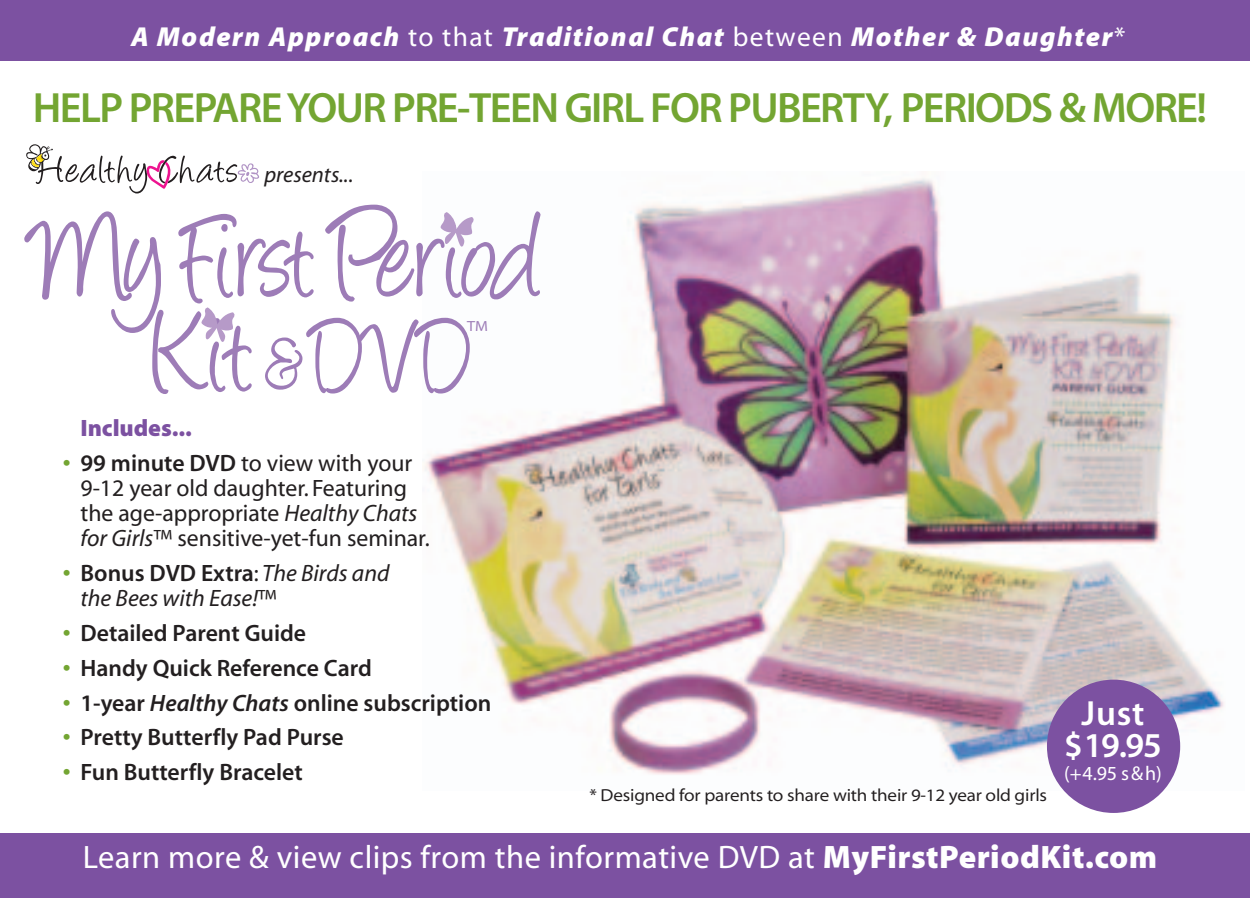
<style>
.page{position:relative;width:1250px;height:898px;background:#fff}
.page>*{position:absolute;margin:0;border:0;box-sizing:border-box;transform-origin:0 0}
.t1{font:140.75px "Angelina";letter-spacing:-.03em;color:#9d7cb7;scale:.88 1}
.t2{font:42.5px "Myriad MM.565.wt.600.wd";letter-spacing:-.04em;color:#73a532}
.t3{font:35px/32.5px "Myriad MM.565.wt.600.wd";letter-spacing:.02em;color:#fff;text-align:center}
.t4{font:32.5px "Myriad MM.412.wt.601.wd";letter-spacing:.015em;color:#fff}
.t5{font:27.5px "Myriad MM It.830.wt.300.wd";letter-spacing:.055em;color:#fff}
.t6{font:23.75px "Myriad MM.565.wt.600.wd";color:#231f20}
.t7{font:23.75px/25px "Myriad MM.412.wt.601.wd";color:#231f20}
.t8{font:23.75px "Myriad MM It.412.wt.601.wd";color:#231f20}
.t9{font:23.75px "Myriad MM.830.wt.300.wd";color:#7c51a1}
.t10{font:22.5px "Myriad MM It.412.wt.601.wd";color:#231f20}
.t11{font:20px "Myriad MM.412.wt.601.wd";color:#fff}
.t12{font:17.5px "Myriad MM.215.wt.700.wd";letter-spacing:-.01em;color:#231f20}
.t13{font:14.75px "Myriad MM.215.wt.700.wd";color:#9d7cb7}
.s1{font-family:"Myriad MM.412.wt.601.wd"}
.s2{font-size:97.5px}
.s3{font-size:132.5px}
.s4{font-size:120.25px}
.s5{font-family:"Myriad MM It.215.wt.700.wd";color:#73a532}
.s6{font-family:"Myriad MM.565.wt.600.wd"}
.s7{font-family:"Myriad MM It.412.wt.601.wd"}
.s8{font-family:"Myriad MM It.565.wt.600.wd"}
.s9{font-family:"Myriad MM.830.wt.300.wd"}
</style>
<div class="page">
<img style="left:0;top:0;width:1250px;height:898px">
<p class="t5" style="left:131px;top:27px;width:996px">A Modern Approach <span class="s1">to that</span> Traditional Chat <span class="s1">between</span> Mother &amp; Daughter<span class="s1">*</span></p>
<h2 class="t2" style="left:33px;top:91px;width:1176px">HELP PREPAREYOUR PRE-TEEN GIRL FOR PUBERTY, PERIODS &amp; MORE!</h2>
<p class="t10" style="left:264px;top:166px;width:91px">presents...</p>
<h1 class="t1" style="left:32px;top:159px;width:583px">My FirstPeriod</h1>
<h1 class="t1" style="left:157px;top:253px;width:359px">Kit<span class="s2">&amp;</span><span class="s3">D</span><span class="s4">V</span><span class="s3">D</span></h1>
<p class="t13" style="left:467px;top:320px;width:22px">TM</p>
<p class="t9" style="left:80px;top:419px;width:113px">Includes...</p>
<p class="t7" style="left:80px;top:452px;width:351px;text-indent:-18px"><span class="s5">•</span> <span class="s6">99 minute DVD</span> to view with your 9-12 year old daughter. Featuring the age-appropriate <span class="s7">Healthy Chats for Girls</span>™ sensitive-yet-fun seminar.</p>
<p class="t6" style="left:62px;top:564px;width:329px"><span class="s5">•</span> Bonus DVD Extra<span class="s1">:</span> <span class="s7">The Birds and</span></p>
<p class="t8" style="left:80px;top:589px;width:198px">the Bees with Ease!<span class="s1">™</span></p>
<p class="t6" style="left:62px;top:623px;width:245px"><span class="s5">•</span> Detailed Parent Guide</p>
<p class="t6" style="left:62px;top:658px;width:311px"><span class="s5">•</span> Handy Quick Reference Card</p>
<p class="t6" style="left:62px;top:693px;width:430px"><span class="s5">•</span> 1-year <span class="s8">Healthy Chats</span> online subscription</p>
<p class="t6" style="left:62px;top:728px;width:283px"><span class="s5">•</span> Pretty Butterfly Pad Purse</p>
<p class="t6" style="left:62px;top:763px;width:242px"><span class="s5">•</span> Fun Butterfly Bracelet</p>
<p class="t12" style="left:589px;top:788px;width:459px">* Designed for parents to share with their 9-12 year old girls</p>
<h3 class="t3" style="left:1064px;top:699px;width:99px">Just $19.95</h3>
<p class="t11" style="left:1064px;top:765px;width:99px">(+4.95 s&amp;h)</p>
<h3 class="t4" style="left:83px;top:844px;width:1076px">Learn more &amp; view clips from the informative DVD at <span class="s9">MyFirstPeriodKit.com</span></h3>
</div>
